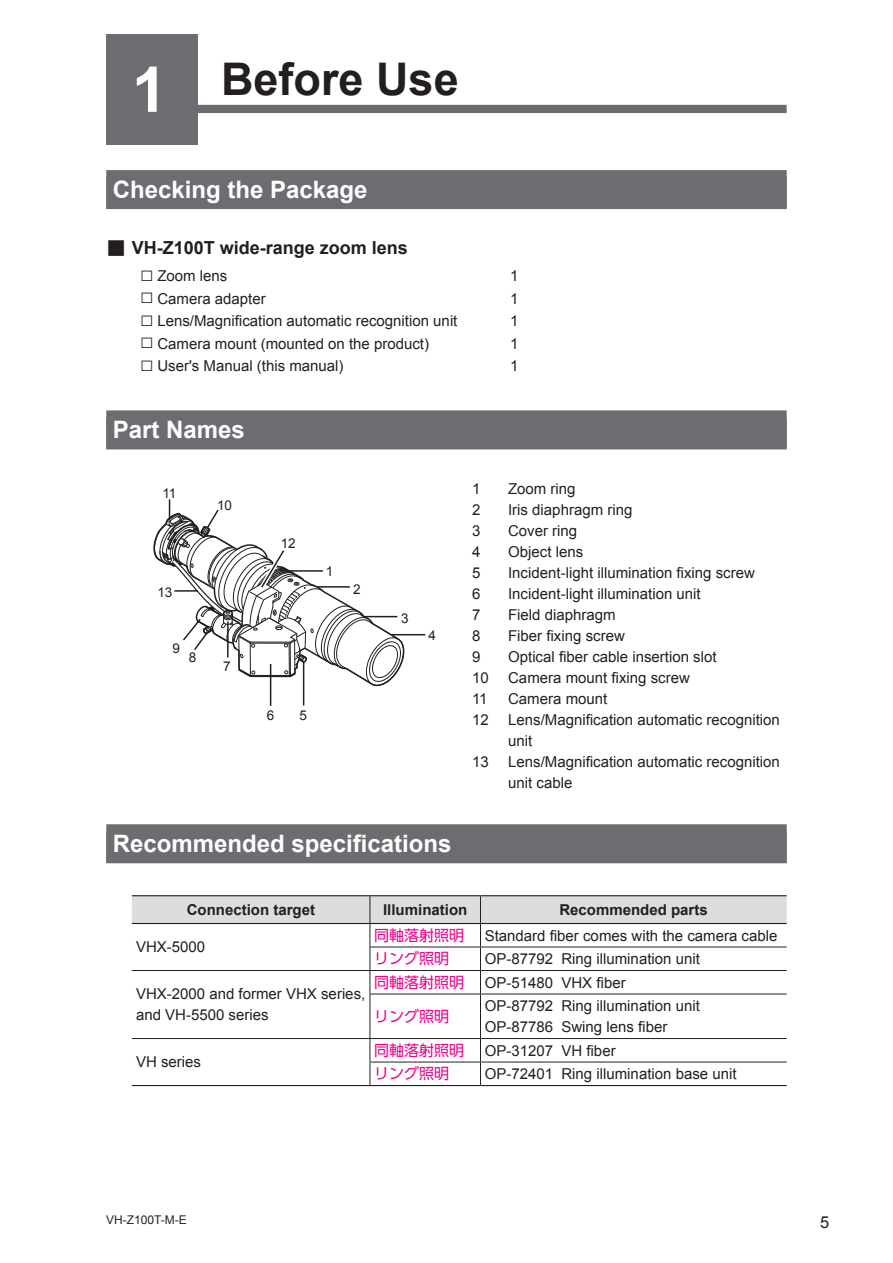
<style>
.page{position:relative;width:893px;height:1263px;background:#fff}
.page>*{position:absolute;margin:0;border:0;box-sizing:border-box;transform-origin:0 0}
._0010_Title-Chapter{font:700 45px "Arial";color:#231f20}
._0030_Title-SubSecti{font:700 24px "Arial";color:#fff}
._0050_Title-Square{font:700 18px "Arial";color:#231f20}
.t1{font:16.5px "Arial";color:#231f20}
._3010_Table_BodyText{font:15px/21px "Arial";color:#231f20}
._0120_BodyText_Dot{font:15px "Arial";color:#231f20}
._3110_Table_Header_C{font:700 15px "Arial";color:#231f20}
._3010_Table_BodyText-2{font:15px "UD Shin Go Pro";color:#ed028c}
.t2{font:13.5px "Arial";color:#231f20}
.t3{font:12px "Arial";color:#231f20}
.s1{font-size:63px;color:#fff}
.s2{font-size:22.5px}
</style>
<div class="page">
<div style="left:106px;top:105px;width:681px;height:8px;background:#6c6d70"></div>
<div style="left:106px;top:34px;width:92px;height:111px;background:#6c6d70"></div>
<div style="left:106px;top:170px;width:681px;height:39px;background:#6c6d70"></div>
<div style="left:106px;top:410px;width:681px;height:39px;background:#6c6d70"></div>
<div style="left:106px;top:824px;width:681px;height:39px;background:#6c6d70"></div>
<hr style="left:303px;top:662px;width:1px;height:43px;background:#231f20">
<hr style="left:270px;top:664px;width:1px;height:42px;background:#231f20">
<hr style="left:392px;top:634px;width:33px;height:1px;background:#231f20">
<svg style="left:153px;top:499px;width:255px;height:189px"></svg>
<svg style="left:132px;top:896px;width:655px;height:98px"></svg>
<hr style="left:370px;top:994px;width:110px;height:1px;background:#231f20">
<hr style="left:370px;top:994px;width:1px;height:44px;background:#231f20">
<hr style="left:480px;top:994px;width:307px;height:1px;background:#231f20">
<hr style="left:480px;top:994px;width:1px;height:44px;background:#231f20">
<hr style="left:132px;top:1038px;width:238px;height:1px;background:#231f20">
<hr style="left:370px;top:1038px;width:110px;height:1px;background:#231f20">
<hr style="left:480px;top:1038px;width:307px;height:1px;background:#231f20">
<hr style="left:370px;top:1062px;width:110px;height:1px;background:#231f20">
<svg style="left:370px;top:1039px;width:1px;height:46px"></svg>
<hr style="left:480px;top:1062px;width:307px;height:1px;background:#231f20">
<svg style="left:480px;top:1039px;width:1px;height:46px"></svg>
<hr style="left:132px;top:895px;width:238px;height:1px;background:#231f20">
<hr style="left:370px;top:895px;width:110px;height:1px;background:#231f20">
<hr style="left:480px;top:895px;width:307px;height:1px;background:#231f20">
<hr style="left:132px;top:923px;width:238px;height:1px;background:#231f20">
<hr style="left:370px;top:923px;width:110px;height:1px;background:#231f20">
<hr style="left:480px;top:923px;width:307px;height:1px;background:#231f20">
<hr style="left:370px;top:1085px;width:110px;height:1px;background:#231f20">
<hr style="left:480px;top:1085px;width:307px;height:1px;background:#231f20">
<hr style="left:132px;top:1085px;width:238px;height:1px;background:#231f20">
<p class="_0010_Title-Chapter" style="left:132px;top:49px;width:328px"><span class="s1">1</span> Before Use</p>
<p class="_0030_Title-SubSecti" style="left:113px;top:174px;width:256px">Checking the Package</p>
<p class="_0050_Title-Square" style="left:132px;top:236px;width:278px">VH-Z100T wide-range zoom lens</p>
<p class="_0120_BodyText_Dot" style="left:140px;top:266px;width:89px"><span class="s2">□</span> Zoom lens</p>
<p class="_0120_BodyText_Dot" style="left:510px;top:266px;width:10px">1</p>
<p class="_0120_BodyText_Dot" style="left:140px;top:289px;width:127px"><span class="s2">□</span> Camera adapter</p>
<p class="_0120_BodyText_Dot" style="left:510px;top:289px;width:10px">1</p>
<p class="_0120_BodyText_Dot" style="left:140px;top:311px;width:319px"><span class="s2">□</span> Lens/Magnification automatic recognition unit</p>
<p class="_0120_BodyText_Dot" style="left:510px;top:311px;width:10px">1</p>
<p class="_0120_BodyText_Dot" style="left:140px;top:334px;width:290px"><span class="s2">□</span> Camera mount (mounted on the product)</p>
<p class="_0120_BodyText_Dot" style="left:510px;top:334px;width:10px">1</p>
<p class="_0120_BodyText_Dot" style="left:140px;top:356px;width:205px"><span class="s2">□</span> User's Manual (this manual)</p>
<p class="_0120_BodyText_Dot" style="left:510px;top:356px;width:10px">1</p>
<p class="_0030_Title-SubSecti" style="left:113px;top:414px;width:134px">Part Names</p>
<p class="t2" style="left:162px;top:484px;width:16px">11</p>
<p class="t2" style="left:217px;top:496px;width:17px">10</p>
<p class="t2" style="left:157px;top:583px;width:17px">13</p>
<p class="t2" style="left:173px;top:639px;width:9px">9</p>
<p class="t2" style="left:189px;top:649px;width:9px">8</p>
<p class="t2" style="left:223px;top:658px;width:9px">7</p>
<p class="t2" style="left:281px;top:534px;width:17px">12</p>
<p class="t2" style="left:326px;top:562px;width:9px">1</p>
<p class="t2" style="left:353px;top:580px;width:9px">2</p>
<p class="t2" style="left:267px;top:706px;width:9px">6</p>
<p class="t2" style="left:299px;top:706px;width:9px">5</p>
<p class="t2" style="left:401px;top:609px;width:9px">3</p>
<p class="t2" style="left:428px;top:627px;width:9px">4</p>
<p class="_0030_Title-SubSecti" style="left:113px;top:828px;width:340px">Recommended specifications</p>
<p class="_3010_Table_BodyText" style="left:472px;top:479px;width:10px">1</p>
<p class="_3010_Table_BodyText" style="left:508px;top:479px;width:69px">Zoom ring</p>
<p class="_3010_Table_BodyText" style="left:472px;top:500px;width:10px">2</p>
<p class="_3010_Table_BodyText" style="left:508px;top:500px;width:126px">Iris diaphragm ring</p>
<p class="_3010_Table_BodyText" style="left:472px;top:521px;width:10px">3</p>
<p class="_3010_Table_BodyText" style="left:508px;top:521px;width:71px">Cover ring</p>
<p class="_3010_Table_BodyText" style="left:472px;top:542px;width:10px">4</p>
<p class="_3010_Table_BodyText" style="left:508px;top:542px;width:77px">Object lens</p>
<p class="_3010_Table_BodyText" style="left:472px;top:563px;width:10px">5</p>
<p class="_3010_Table_BodyText" style="left:508px;top:563px;width:248px">Incident-light illumination fixing screw</p>
<p class="_3010_Table_BodyText" style="left:472px;top:584px;width:10px">6</p>
<p class="_3010_Table_BodyText" style="left:508px;top:584px;width:194px">Incident-light illumination unit</p>
<p class="_3010_Table_BodyText" style="left:472px;top:605px;width:10px">7</p>
<p class="_3010_Table_BodyText" style="left:508px;top:605px;width:109px">Field diaphragm</p>
<p class="_3010_Table_BodyText" style="left:472px;top:626px;width:10px">8</p>
<p class="_3010_Table_BodyText" style="left:508px;top:626px;width:118px">Fiber fixing screw</p>
<p class="_3010_Table_BodyText" style="left:472px;top:647px;width:10px">9</p>
<p class="_3010_Table_BodyText" style="left:508px;top:647px;width:210px">Optical fiber cable insertion slot</p>
<p class="_3010_Table_BodyText" style="left:472px;top:668px;width:18px">10</p>
<p class="_3010_Table_BodyText" style="left:508px;top:668px;width:183px">Camera mount fixing screw</p>
<p class="_3010_Table_BodyText" style="left:472px;top:689px;width:17px">11</p>
<p class="_3010_Table_BodyText" style="left:508px;top:689px;width:101px">Camera mount</p>
<p class="_3010_Table_BodyText" style="left:472px;top:710px;width:18px">12</p>
<p class="_3010_Table_BodyText" style="left:508px;top:710px;width:273px">Lens/Magnification automatic recognition unit</p>
<p class="_3010_Table_BodyText" style="left:472px;top:752px;width:18px">13</p>
<p class="_3010_Table_BodyText" style="left:508px;top:752px;width:273px">Lens/Magnification automatic recognition unit cable</p>
<p class="_3110_Table_Header_C" style="left:187px;top:900px;width:130px">Connection target</p>
<p class="_3110_Table_Header_C" style="left:383px;top:900px;width:86px">Illumination</p>
<p class="_3110_Table_Header_C" style="left:559px;top:900px;width:150px">Recommended parts</p>
<p class="_3010_Table_BodyText" style="left:136px;top:937px;width:71px">VHX-5000</p>
<p class="_3010_Table_BodyText-2" style="left:374px;top:923px;width:92px">同軸落射照明</p>
<p class="_3010_Table_BodyText" style="left:485px;top:925px;width:294px">Standard fiber comes with the camera cable</p>
<p class="_3010_Table_BodyText-2" style="left:374px;top:947px;width:77px">リング照明</p>
<p class="_3010_Table_BodyText" style="left:485px;top:948px;width:217px">OP-87792 Ring illumination unit</p>
<p class="_3010_Table_BodyText" style="left:136px;top:984px;width:231px">VHX-2000 and former VHX series, and VH-5500 series</p>
<p class="_3010_Table_BodyText" style="left:136px;top:1052px;width:67px">VH series</p>
<p class="_3010_Table_BodyText-2" style="left:374px;top:970px;width:92px">同軸落射照明</p>
<p class="_3010_Table_BodyText" style="left:485px;top:972px;width:142px">OP-51480 VHX fiber</p>
<p class="_3010_Table_BodyText-2" style="left:374px;top:1004px;width:77px">リング照明</p>
<p class="_3010_Table_BodyText" style="left:485px;top:995px;width:217px">OP-87792 Ring illumination unit</p>
<p class="_3010_Table_BodyText" style="left:485px;top:1016px;width:184px">OP-87786 Swing lens fiber</p>
<p class="_3010_Table_BodyText-2" style="left:374px;top:1038px;width:92px">同軸落射照明</p>
<p class="_3010_Table_BodyText" style="left:485px;top:1040px;width:132px">OP-31207 VH fiber</p>
<p class="_3010_Table_BodyText-2" style="left:374px;top:1062px;width:77px">リング照明</p>
<p class="_3010_Table_BodyText" style="left:485px;top:1063px;width:253px">OP-72401 Ring illumination base unit</p>
<p class="t3" style="left:106px;top:1212px;width:82px">VH-Z100T-M-E</p>
<p class="t1" style="left:820px;top:1211px;width:11px">5</p>
</div>
